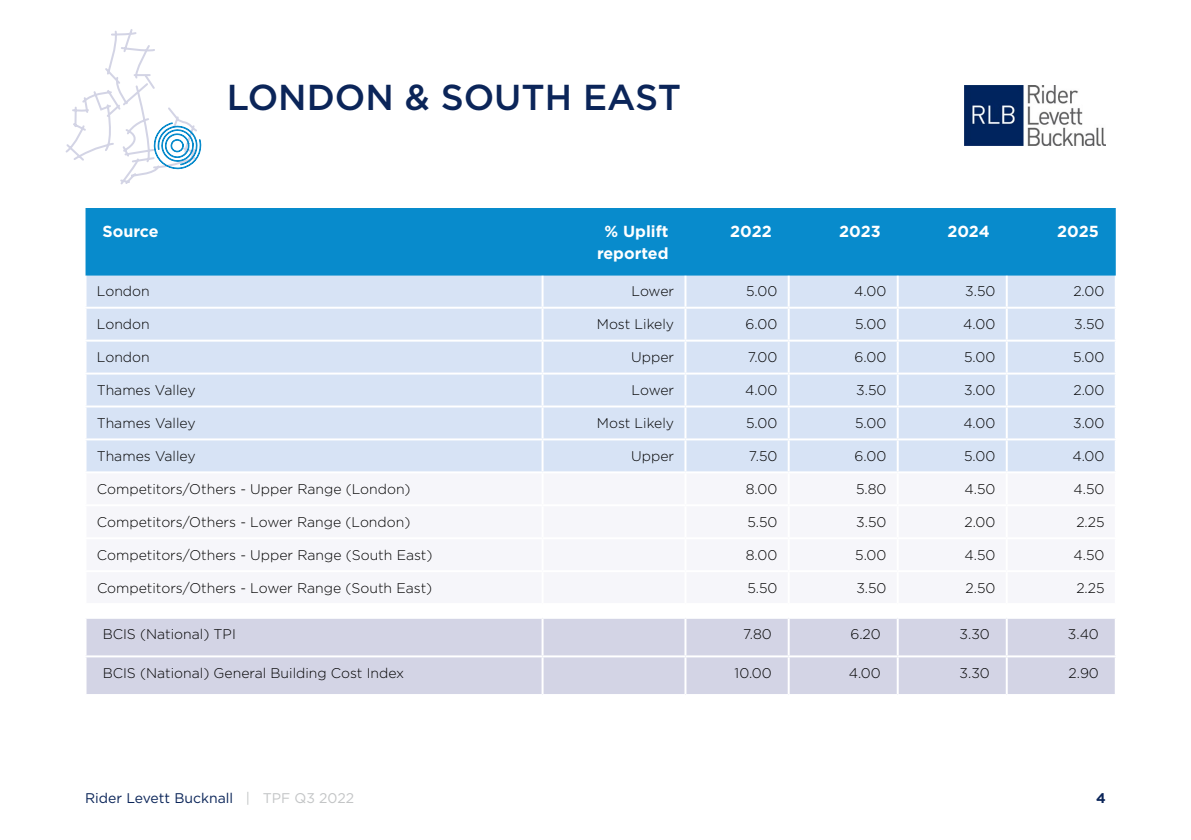
<style>
.page{position:relative;width:1191px;height:840px;background:#fff}
.page>*{position:absolute;margin:0;border:0;box-sizing:border-box;transform-origin:0 0}
.t1{font:500 36px "Gotham";color:#0b2559}
.t2{font:700 16px/22px "Gotham";color:#fff;text-align:center}
.t3{font:300 14px "Gotham";color:#000}
.t4{font:14px "Gotham";color:#0b2559}
.t5{font:700 14px "Gotham";color:#0b2559}
.s1{color:#c3c5c6}
</style>
<div class="page">
<img style="left:964px;top:85px;width:142px;height:60px">
<div style="left:86px;top:208px;width:1029px;height:67px;background:#088bcc"></div>
<div style="left:87px;top:275px;width:1027px;height:196px;background:#d7e3f5"></div>
<div style="left:87px;top:619px;width:1027px;height:74px;background:#d3d4e5"></div>
<hr style="left:541px;top:275px;width:2px;height:31px;background:#fff">
<hr style="left:684px;top:275px;width:2px;height:31px;background:#fff">
<hr style="left:787px;top:275px;width:2px;height:31px;background:#fff">
<hr style="left:896px;top:275px;width:2px;height:31px;background:#fff">
<hr style="left:1005px;top:275px;width:2px;height:31px;background:#fff">
<hr style="left:85px;top:306px;width:457px;height:2px;background:#fff">
<hr style="left:542px;top:306px;width:143px;height:2px;background:#fff">
<hr style="left:541px;top:308px;width:2px;height:31px;background:#fff">
<hr style="left:685px;top:306px;width:103px;height:2px;background:#fff">
<hr style="left:684px;top:308px;width:2px;height:31px;background:#fff">
<hr style="left:788px;top:306px;width:109px;height:2px;background:#fff">
<hr style="left:787px;top:308px;width:2px;height:31px;background:#fff">
<hr style="left:897px;top:306px;width:109px;height:2px;background:#fff">
<hr style="left:896px;top:308px;width:2px;height:31px;background:#fff">
<hr style="left:1006px;top:306px;width:110px;height:2px;background:#fff">
<hr style="left:1005px;top:308px;width:2px;height:31px;background:#fff">
<hr style="left:85px;top:339px;width:457px;height:2px;background:#fff">
<hr style="left:542px;top:339px;width:143px;height:2px;background:#fff">
<hr style="left:541px;top:341px;width:2px;height:31px;background:#fff">
<hr style="left:685px;top:339px;width:103px;height:2px;background:#fff">
<hr style="left:684px;top:341px;width:2px;height:31px;background:#fff">
<hr style="left:788px;top:339px;width:109px;height:2px;background:#fff">
<hr style="left:787px;top:341px;width:2px;height:31px;background:#fff">
<hr style="left:897px;top:339px;width:109px;height:2px;background:#fff">
<hr style="left:896px;top:341px;width:2px;height:31px;background:#fff">
<hr style="left:1006px;top:339px;width:110px;height:2px;background:#fff">
<hr style="left:1005px;top:341px;width:2px;height:31px;background:#fff">
<hr style="left:85px;top:372px;width:457px;height:2px;background:#fff">
<hr style="left:542px;top:372px;width:143px;height:2px;background:#fff">
<hr style="left:541px;top:374px;width:2px;height:31px;background:#fff">
<hr style="left:685px;top:372px;width:103px;height:2px;background:#fff">
<hr style="left:684px;top:374px;width:2px;height:31px;background:#fff">
<hr style="left:788px;top:372px;width:109px;height:2px;background:#fff">
<hr style="left:787px;top:374px;width:2px;height:31px;background:#fff">
<hr style="left:897px;top:372px;width:109px;height:2px;background:#fff">
<hr style="left:896px;top:374px;width:2px;height:31px;background:#fff">
<hr style="left:1006px;top:372px;width:110px;height:2px;background:#fff">
<hr style="left:1005px;top:374px;width:2px;height:31px;background:#fff">
<hr style="left:85px;top:405px;width:457px;height:2px;background:#fff">
<hr style="left:542px;top:405px;width:143px;height:2px;background:#fff">
<hr style="left:541px;top:407px;width:2px;height:31px;background:#fff">
<hr style="left:685px;top:405px;width:103px;height:2px;background:#fff">
<hr style="left:684px;top:407px;width:2px;height:31px;background:#fff">
<hr style="left:788px;top:405px;width:109px;height:2px;background:#fff">
<hr style="left:787px;top:407px;width:2px;height:31px;background:#fff">
<hr style="left:897px;top:405px;width:109px;height:2px;background:#fff">
<hr style="left:896px;top:407px;width:2px;height:31px;background:#fff">
<hr style="left:1006px;top:405px;width:110px;height:2px;background:#fff">
<hr style="left:1005px;top:407px;width:2px;height:31px;background:#fff">
<hr style="left:85px;top:438px;width:457px;height:2px;background:#fff">
<hr style="left:542px;top:438px;width:143px;height:2px;background:#fff">
<hr style="left:541px;top:440px;width:2px;height:31px;background:#fff">
<hr style="left:685px;top:438px;width:103px;height:2px;background:#fff">
<hr style="left:684px;top:440px;width:2px;height:31px;background:#fff">
<hr style="left:788px;top:438px;width:109px;height:2px;background:#fff">
<hr style="left:787px;top:440px;width:2px;height:31px;background:#fff">
<hr style="left:897px;top:438px;width:109px;height:2px;background:#fff">
<hr style="left:896px;top:440px;width:2px;height:31px;background:#fff">
<hr style="left:1006px;top:438px;width:110px;height:2px;background:#fff">
<hr style="left:1005px;top:440px;width:2px;height:31px;background:#fff">
<hr style="left:541px;top:618px;width:2px;height:37px;background:#fff">
<hr style="left:684px;top:618px;width:2px;height:37px;background:#fff">
<hr style="left:787px;top:618px;width:2px;height:37px;background:#fff">
<hr style="left:896px;top:618px;width:2px;height:37px;background:#fff">
<hr style="left:1005px;top:618px;width:2px;height:37px;background:#fff">
<hr style="left:85px;top:655px;width:457px;height:2px;background:#fff">
<hr style="left:542px;top:655px;width:143px;height:2px;background:#fff">
<hr style="left:541px;top:657px;width:2px;height:36px;background:#fff">
<hr style="left:685px;top:655px;width:103px;height:2px;background:#fff">
<hr style="left:684px;top:657px;width:2px;height:36px;background:#fff">
<hr style="left:788px;top:655px;width:109px;height:2px;background:#fff">
<hr style="left:787px;top:657px;width:2px;height:36px;background:#fff">
<hr style="left:897px;top:655px;width:109px;height:2px;background:#fff">
<hr style="left:896px;top:657px;width:2px;height:36px;background:#fff">
<hr style="left:1006px;top:655px;width:110px;height:2px;background:#fff">
<hr style="left:1005px;top:657px;width:2px;height:36px;background:#fff">
<svg style="left:65px;top:29px;width:137px;height:156px"></svg>
<h1 class="t1" style="left:227px;top:77px;width:456px">LONDON &amp; SOUTH EAST</h1>
<p class="t2" style="left:103px;top:219px;width:57px">Source</p>
<p class="t2" style="left:597px;top:219px;width:73px">% Uplift reported</p>
<p class="t2" style="left:730px;top:219px;width:43px">2022</p>
<p class="t2" style="left:839px;top:219px;width:43px">2023</p>
<p class="t2" style="left:947px;top:219px;width:44px">2024</p>
<p class="t2" style="left:1057px;top:219px;width:43px">2025</p>
<p class="t3" style="left:97px;top:283px;width:54px">London</p>
<p class="t3" style="left:631px;top:283px;width:44px">Lower</p>
<p class="t3" style="left:746px;top:283px;width:33px">5.00</p>
<p class="t3" style="left:854px;top:283px;width:34px">4.00</p>
<p class="t3" style="left:965px;top:283px;width:32px">3.50</p>
<p class="t3" style="left:1073px;top:283px;width:33px">2.00</p>
<p class="t3" style="left:97px;top:316px;width:54px">London</p>
<p class="t3" style="left:597px;top:316px;width:79px">Most Likely</p>
<p class="t3" style="left:745px;top:316px;width:33px">6.00</p>
<p class="t3" style="left:855px;top:316px;width:33px">5.00</p>
<p class="t3" style="left:963px;top:316px;width:34px">4.00</p>
<p class="t3" style="left:1074px;top:316px;width:32px">3.50</p>
<p class="t3" style="left:97px;top:349px;width:54px">London</p>
<p class="t3" style="left:631px;top:349px;width:44px">Upper</p>
<p class="t3" style="left:747px;top:349px;width:31px">7.00</p>
<p class="t3" style="left:854px;top:349px;width:33px">6.00</p>
<p class="t3" style="left:964px;top:349px;width:33px">5.00</p>
<p class="t3" style="left:1073px;top:349px;width:33px">5.00</p>
<p class="t3" style="left:97px;top:382px;width:100px">Thames Valley</p>
<p class="t3" style="left:631px;top:382px;width:44px">Lower</p>
<p class="t3" style="left:745px;top:382px;width:34px">4.00</p>
<p class="t3" style="left:856px;top:382px;width:32px">3.50</p>
<p class="t3" style="left:964px;top:382px;width:33px">3.00</p>
<p class="t3" style="left:1073px;top:382px;width:33px">2.00</p>
<p class="t3" style="left:97px;top:415px;width:100px">Thames Valley</p>
<p class="t3" style="left:597px;top:415px;width:79px">Most Likely</p>
<p class="t3" style="left:746px;top:415px;width:33px">5.00</p>
<p class="t3" style="left:855px;top:415px;width:33px">5.00</p>
<p class="t3" style="left:963px;top:415px;width:34px">4.00</p>
<p class="t3" style="left:1073px;top:415px;width:33px">3.00</p>
<p class="t3" style="left:97px;top:448px;width:100px">Thames Valley</p>
<p class="t3" style="left:631px;top:448px;width:44px">Upper</p>
<p class="t3" style="left:749px;top:448px;width:30px">7.50</p>
<p class="t3" style="left:854px;top:448px;width:33px">6.00</p>
<p class="t3" style="left:964px;top:448px;width:33px">5.00</p>
<p class="t3" style="left:1072px;top:448px;width:34px">4.00</p>
<p class="t3" style="left:97px;top:481px;width:315px">Competitors/Others - Upper Range (London)</p>
<p class="t3" style="left:746px;top:481px;width:33px">8.00</p>
<p class="t3" style="left:856px;top:481px;width:32px">5.80</p>
<p class="t3" style="left:964px;top:481px;width:32px">4.50</p>
<p class="t3" style="left:1073px;top:481px;width:32px">4.50</p>
<p class="t3" style="left:97px;top:514px;width:315px">Competitors/Others - Lower Range (London)</p>
<p class="t3" style="left:747px;top:514px;width:32px">5.50</p>
<p class="t3" style="left:856px;top:514px;width:32px">3.50</p>
<p class="t3" style="left:964px;top:514px;width:33px">2.00</p>
<p class="t3" style="left:1076px;top:514px;width:30px">2.25</p>
<p class="t3" style="left:97px;top:547px;width:337px">Competitors/Others - Upper Range (South East)</p>
<p class="t3" style="left:746px;top:547px;width:33px">8.00</p>
<p class="t3" style="left:855px;top:547px;width:33px">5.00</p>
<p class="t3" style="left:964px;top:547px;width:32px">4.50</p>
<p class="t3" style="left:1073px;top:547px;width:32px">4.50</p>
<p class="t3" style="left:97px;top:580px;width:337px">Competitors/Others - Lower Range (South East)</p>
<p class="t3" style="left:747px;top:580px;width:32px">5.50</p>
<p class="t3" style="left:856px;top:580px;width:32px">3.50</p>
<p class="t3" style="left:965px;top:580px;width:31px">2.50</p>
<p class="t3" style="left:1076px;top:580px;width:30px">2.25</p>
<p class="t3" style="left:103px;top:626px;width:135px">BCIS (National) TPI</p>
<p class="t3" style="left:743px;top:626px;width:30px">7.80</p>
<p class="t3" style="left:850px;top:626px;width:32px">6.20</p>
<p class="t3" style="left:959px;top:626px;width:32px">3.30</p>
<p class="t3" style="left:1068px;top:626px;width:32px">3.40</p>
<p class="t3" style="left:103px;top:665px;width:303px">BCIS (National) General Building Cost Index</p>
<p class="t3" style="left:734px;top:665px;width:39px">10.00</p>
<p class="t3" style="left:848px;top:665px;width:34px">4.00</p>
<p class="t3" style="left:959px;top:665px;width:32px">3.30</p>
<p class="t3" style="left:1068px;top:665px;width:32px">2.90</p>
<p class="t4" style="left:85px;top:789px;width:271px">Rider Levett Bucknall <span class="s1">| TPF Q3 2022</span></p>
<p class="t5" style="left:1096px;top:789px;width:11px">4</p>
</div>
